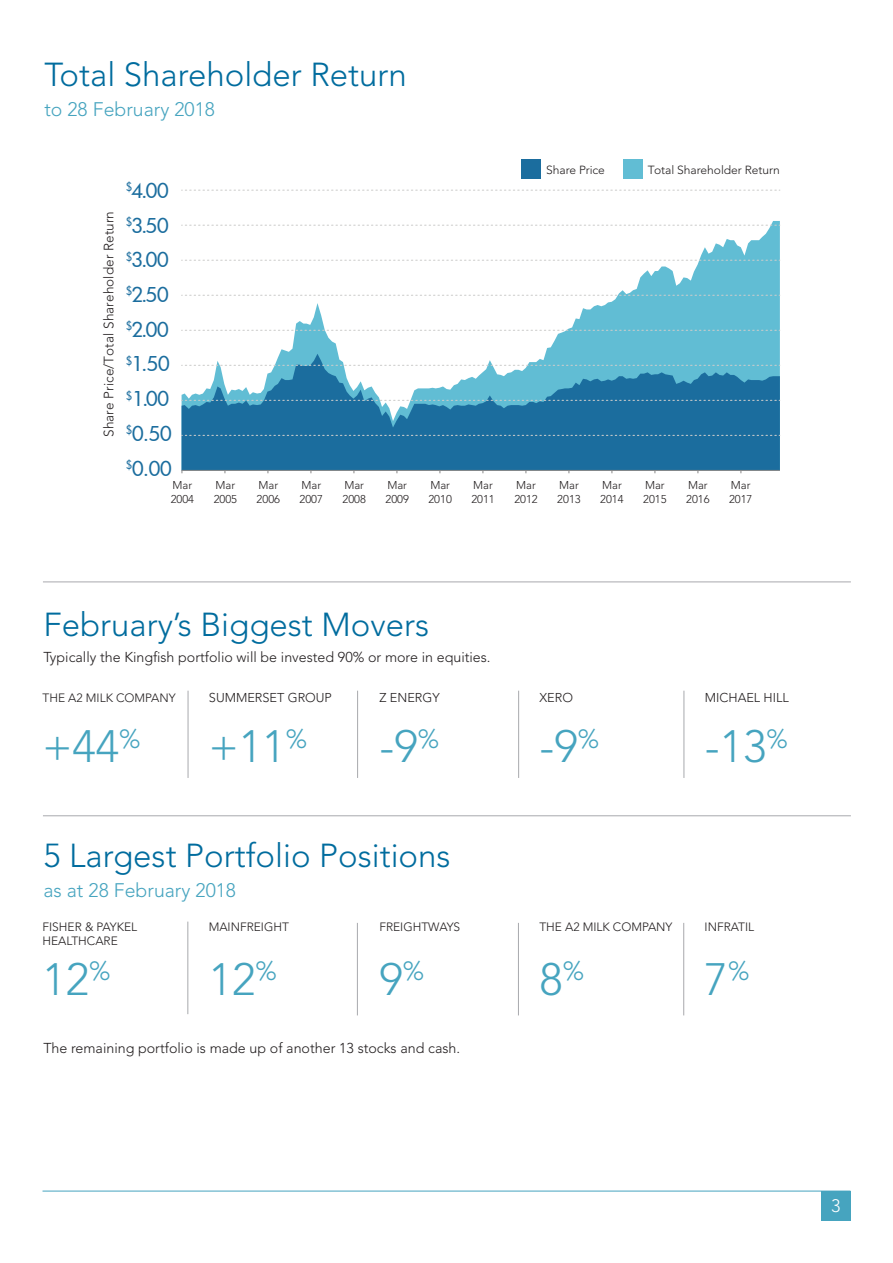
<style>
.page{position:relative;width:893px;height:1263px;background:#fff}
.page>*{position:absolute;margin:0;border:0;box-sizing:border-box;transform-origin:0 0}
.t1{font:300 45px "Avenir";color:#46a4bf}
.t2{font:300 33px "Avenir";color:#006c9e}
.t3{font:500 19.95px/34.8px "Futura";letter-spacing:-.005em;color:#1b6d9e;text-align:justify}
.t4{font:300 19.5px "Avenir";color:#46a4bf}
.t5{font:300 18px "Avenir";color:#fff}
.t6{font:300 14.25px "Avenir";color:#231f20}
.t7{font:300 13.5px "Avenir";letter-spacing:.005em;color:#231f20}
.t8{font:300 12.75px "Avenir";color:#231f20}
.t9{font:300 12px/14.4px "Avenir";color:#231f20}
.t10{font:300 11.7px "Avenir";letter-spacing:-.005em;color:#231f20}
.t11{font:300 11.25px/13.5px "Avenir";color:#231f20}
</style>
<div class="page">
<hr style="left:43px;top:1191px;width:807px;height:1px;background:#46a4bf">
<div style="left:821px;top:1191px;width:29px;height:29px;background:#46a4bf"></div>
<hr style="left:43px;top:581px;width:808px;height:1px;background:#a8a9ad">
<hr style="left:43px;top:815px;width:808px;height:1px;background:#a8a9ad">
<svg style="left:181px;top:159px;width:600px;height:315px"></svg>
<div style="left:521px;top:160px;width:20px;height:19px;background:#1b6d9e"></div>
<div style="left:624px;top:160px;width:19px;height:19px;background:#61bdd4"></div>
<hr style="left:182px;top:470px;width:598px;height:1px;background:#878686">
<svg style="left:182px;top:400px;width:598px;height:1px"></svg>
<svg style="left:182px;top:330px;width:598px;height:1px"></svg>
<svg style="left:182px;top:295px;width:598px;height:1px"></svg>
<svg style="left:182px;top:365px;width:598px;height:1px"></svg>
<svg style="left:182px;top:260px;width:598px;height:1px"></svg>
<svg style="left:182px;top:190px;width:598px;height:1px"></svg>
<svg style="left:182px;top:435px;width:598px;height:1px"></svg>
<svg style="left:182px;top:225px;width:598px;height:1px"></svg>
<hr style="left:188px;top:691px;width:1px;height:87px;background:#a8a9ad">
<hr style="left:518px;top:691px;width:1px;height:87px;background:#a8a9ad">
<hr style="left:357px;top:691px;width:1px;height:87px;background:#a8a9ad">
<hr style="left:684px;top:691px;width:1px;height:87px;background:#a8a9ad">
<hr style="left:187px;top:921px;width:1px;height:93px;background:#a8a9ad">
<hr style="left:518px;top:923px;width:1px;height:92px;background:#a8a9ad">
<hr style="left:357px;top:923px;width:1px;height:92px;background:#a8a9ad">
<hr style="left:683px;top:923px;width:1px;height:92px;background:#a8a9ad">
<h2 class="t2" style="left:44px;top:56px;width:364px">Total Shareholder Return</h2>
<h3 class="t4" style="left:44px;top:98px;width:172px">to 28 February 2018</h3>
<p class="t7" style="left:101px;top:437px;width:227px;rotate:-90deg">Share Price/Total Shareholder Return</p>
<h3 class="t3" style="left:126px;top:173px;width:45px"><sup>$</sup>4.00</h3>
<h3 class="t3" style="left:126px;top:207px;width:45px"><sup>$</sup>3.50</h3>
<h3 class="t3" style="left:126px;top:242px;width:45px"><sup>$</sup>3.00</h3>
<h3 class="t3" style="left:126px;top:277px;width:45px"><sup>$</sup>2.50</h3>
<h3 class="t3" style="left:126px;top:312px;width:46px"><sup>$</sup>2.00 <sup>$</sup>1.50 <sup>$</sup>1.00</h3>
<h3 class="t3" style="left:126px;top:416px;width:48px"><sup>$</sup>0.50 <sup>$</sup>0.00</h3>
<p class="t10" style="left:546px;top:163px;width:60px">Share Price</p>
<p class="t10" style="left:648px;top:163px;width:133px">Total Shareholder Return</p>
<p class="t11" style="left:171px;top:479px;width:25px">Mar<br>2004</p>
<p class="t11" style="left:214px;top:479px;width:25px">Mar<br>2005</p>
<p class="t11" style="left:257px;top:479px;width:25px">Mar<br>2006</p>
<p class="t11" style="left:300px;top:479px;width:25px">Mar<br>2007</p>
<p class="t11" style="left:343px;top:479px;width:25px">Mar<br>2008</p>
<p class="t11" style="left:385px;top:479px;width:25px">Mar<br>2009</p>
<p class="t11" style="left:428px;top:479px;width:25px">Mar<br>2010</p>
<p class="t11" style="left:471px;top:479px;width:25px">Mar<br>2011</p>
<p class="t11" style="left:514px;top:479px;width:25px">Mar<br>2012</p>
<p class="t11" style="left:600px;top:479px;width:25px">Mar<br>2014</p>
<p class="t11" style="left:643px;top:479px;width:25px">Mar<br>2015</p>
<p class="t11" style="left:557px;top:479px;width:25px">Mar<br>2013</p>
<p class="t11" style="left:686px;top:479px;width:25px">Mar<br>2016</p>
<p class="t11" style="left:729px;top:479px;width:25px">Mar<br>2017</p>
<h2 class="t2" style="left:43px;top:605px;width:387px">February’s Biggest Movers</h2>
<p class="t6" style="left:43px;top:648px;width:449px">Typically the Kingfish portfolio will be invested 90% or more in equities.</p>
<p class="t9" style="left:43px;top:690px;width:135px">THE A2 MILK COMPANY</p>
<h1 class="t1" style="left:43px;top:720px;width:100px">+44<sup>%</sup></h1>
<p class="t8" style="left:209px;top:690px;width:125px">SUMMERSET GROUP</p>
<h1 class="t1" style="left:209px;top:720px;width:100px">+11<sup>%</sup></h1>
<p class="t8" style="left:380px;top:690px;width:62px">Z ENERGY</p>
<h1 class="t1" style="left:380px;top:720px;width:61px">-9<sup>%</sup></h1>
<h2 class="t2" style="left:43px;top:836px;width:409px">5 Largest Portfolio Positions</h2>
<h3 class="t4" style="left:43px;top:878px;width:194px">as at 28 February 2018</h3>
<p class="t9" style="left:43px;top:919px;width:96px">FISHER &amp; PAYKEL<br>HEALTHCARE</p>
<h1 class="t1" style="left:43px;top:953px;width:70px">12<sup>%</sup></h1>
<p class="t9" style="left:209px;top:919px;width:82px">MAINFREIGHT</p>
<h1 class="t1" style="left:209px;top:953px;width:70px">12<sup>%</sup></h1>
<p class="t9" style="left:379px;top:919px;width:82px">FREIGHTWAYS</p>
<h1 class="t1" style="left:379px;top:953px;width:46px">9<sup>%</sup></h1>
<p class="t6" style="left:43px;top:1040px;width:418px">The remaining portfolio is made up of another 13 stocks and cash.</p>
<p class="t8" style="left:539px;top:690px;width:35px">XERO</p>
<h1 class="t1" style="left:539px;top:720px;width:61px">-9<sup>%</sup></h1>
<p class="t8" style="left:705px;top:690px;width:86px">MICHAEL HILL</p>
<h1 class="t1" style="left:705px;top:720px;width:85px">-13<sup>%</sup></h1>
<p class="t9" style="left:539px;top:919px;width:135px">THE A2 MILK COMPANY</p>
<h1 class="t1" style="left:539px;top:953px;width:46px">8<sup>%</sup></h1>
<p class="t9" style="left:705px;top:919px;width:51px">INFRATIL</p>
<h1 class="t1" style="left:705px;top:953px;width:46px">7<sup>%</sup></h1>
<p class="t5" style="left:831px;top:1195px;width:11px">3</p>
</div>
